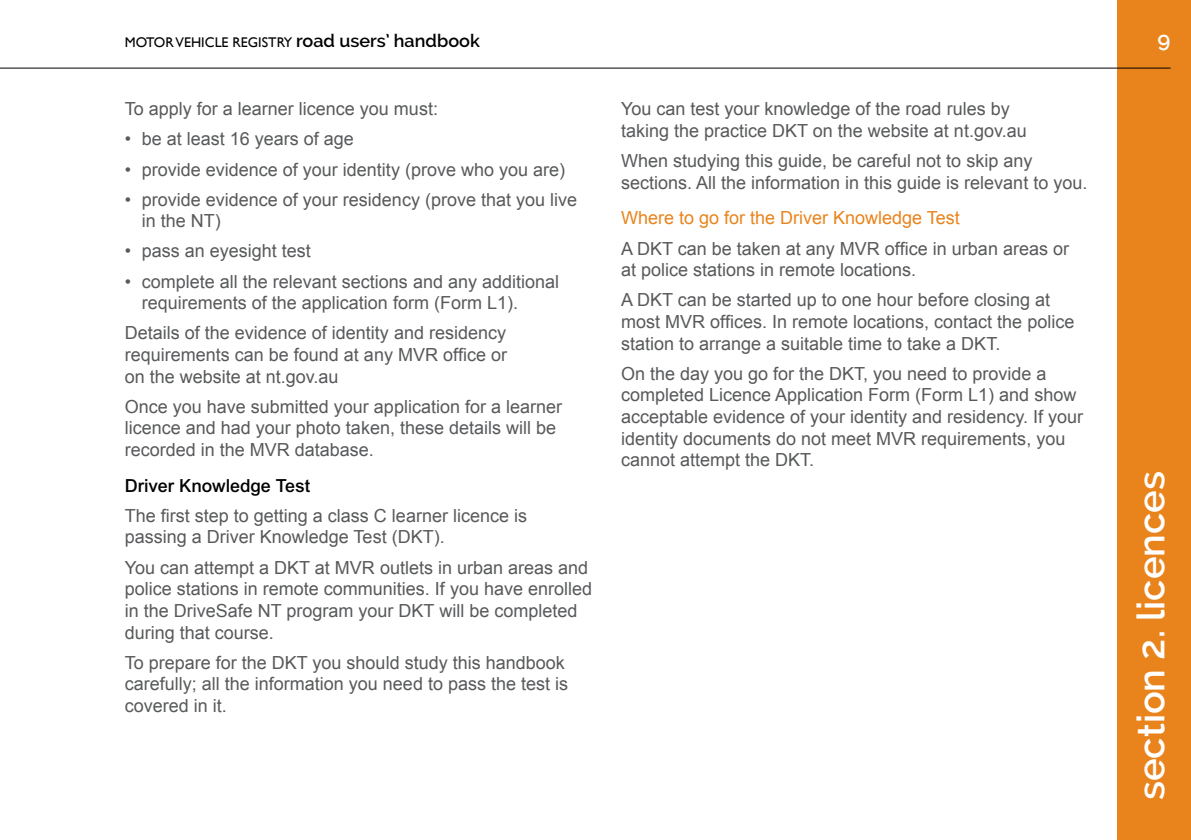
<style>
.page{position:relative;width:1191px;height:840px;background:#fff}
.page>*{position:absolute;margin:0;border:0;box-sizing:border-box;transform-origin:0 0}
.t1{font:600 38px "Raleway";color:#fff}
.t2{font:600 22px "Raleway";color:#fff}
.t3{font:18px/21.6px "Arial";color:#58595b}
.t4{font:18px "Arial";color:#e9841d}
.t5{font:500 18px "Arial";color:#000}
.t6{font:14px "Gill Sans";color:#000}
.s1{font-family:"Raleway";font-weight:600;font-size:18px}
</style>
<div class="page">
<div style="left:1117px;top:0;width:74px;height:839px;background:#e9841d"></div>
<hr style="left:0;top:68px;width:1170px;height:1px;background:#000">
<p class="t6" style="left:125px;top:34px;width:356px">MOTOR VEHICLE REGISTRY <span class="s1">road users’ handbook</span></p>
<p class="t3" style="left:125px;top:98px;width:315px">To apply for a learner licence you must:</p>
<p class="t3" style="left:125px;top:128px;width:231px">• be at least 16 years of age</p>
<p class="t3" style="left:125px;top:158px;width:442px">• provide evidence of your identity (prove who you are)</p>
<p class="t3" style="left:142px;top:189px;width:437px;text-indent:-17px">• provide evidence of your residency (prove that you live in the NT)</p>
<p class="t3" style="left:125px;top:240px;width:188px">• pass an eyesight test</p>
<p class="t3" style="left:142px;top:270px;width:419px;text-indent:-17px">• complete all the relevant sections and any additional requirements of the application form (Form L1).</p>
<p class="t3" style="left:125px;top:322px;width:384px;text-align:justify">Details of the evidence of identity and residency requirements can be found at any MVR office or on the website at nt.gov.au</p>
<p class="t3" style="left:125px;top:395px;width:439px">Once you have submitted your application for a learner licence and had your photo taken, these details will be recorded in the MVR database.</p>
<p class="t5" style="left:125px;top:474px;width:187px">Driver Knowledge Test</p>
<p class="t3" style="left:125px;top:504px;width:404px">The first step to getting a class C learner licence is passing a Driver Knowledge Test (DKT).</p>
<p class="t3" style="left:125px;top:556px;width:469px">You can attempt a DKT at MVR outlets in urban areas and police stations in remote communities. If you have enrolled in the DriveSafe NT program your DKT will be completed during that course.</p>
<p class="t3" style="left:125px;top:651px;width:445px">To prepare for the DKT you should study this handbook carefully; all the information you need to pass the test is covered in it.</p>
<p class="t3" style="left:621px;top:98px;width:407px">You can test your knowledge of the road rules by taking the practice DKT on the website at nt.gov.au</p>
<p class="t3" style="left:621px;top:150px;width:468px">When studying this guide, be careful not to skip any sections. All the information in this guide is relevant to you.</p>
<p class="t4" style="left:621px;top:206px;width:340px">Where to go for the Driver Knowledge Test</p>
<p class="t3" style="left:621px;top:237px;width:449px">A DKT can be taken at any MVR office in urban areas or at police stations in remote locations.</p>
<p class="t3" style="left:621px;top:289px;width:455px">A DKT can be started up to one hour before closing at most MVR offices. In remote locations, contact the police station to arrange a suitable time to take a DKT.</p>
<p class="t3" style="left:621px;top:362px;width:463px">On the day you go for the DKT, you need to provide a completed Licence Application Form (Form L1) and show acceptable evidence of your identity and residency. If your identity documents do not meet MVR requirements, you cannot attempt the DKT.</p>
<p class="t2" style="left:1157px;top:27px;width:14px">9</p>
<h1 class="t1" style="left:1129px;top:799px;width:330px;rotate:-90deg">section 2. licences</h1>
</div>
